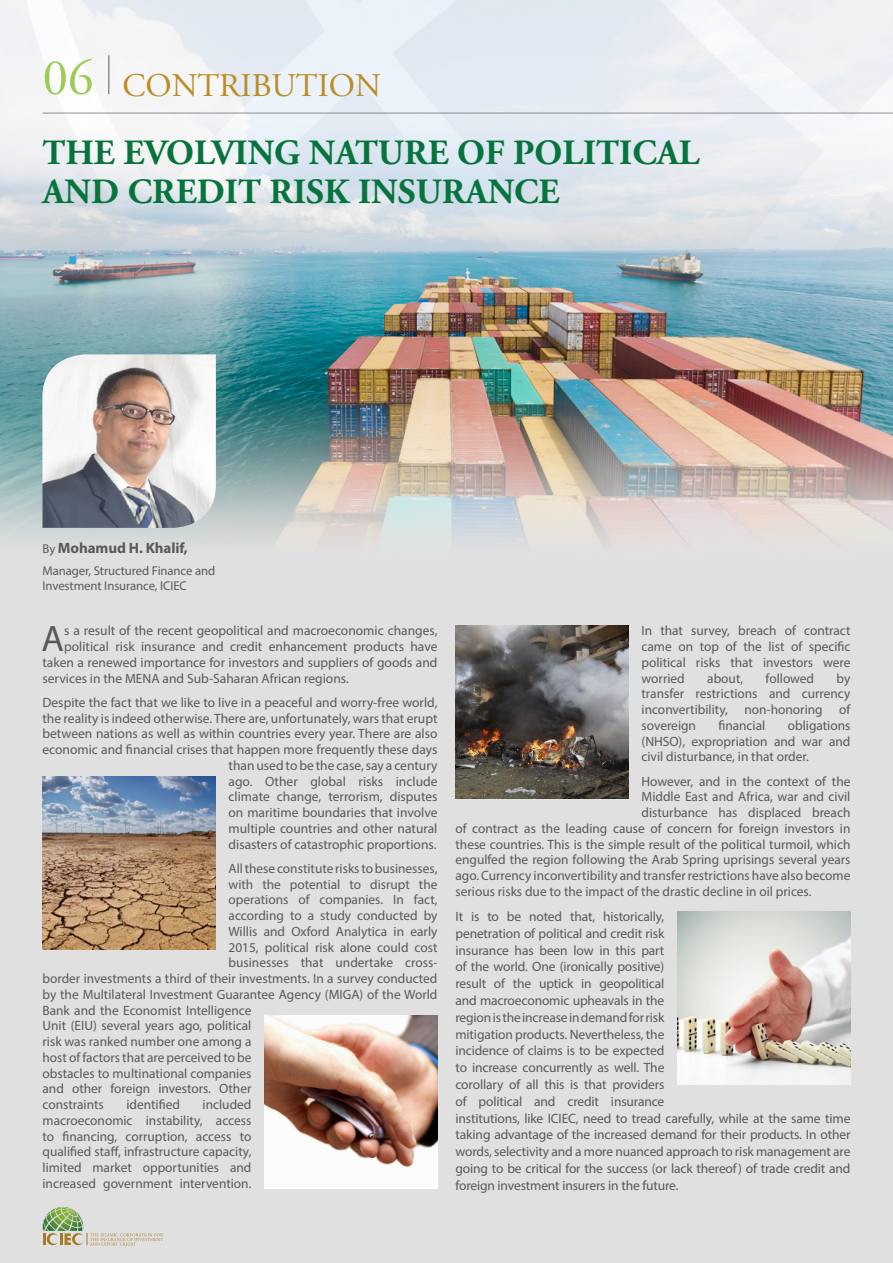
<style>
.page{position:relative;width:893px;height:1263px;background:#fff}
.page>*{position:absolute;margin:0;border:0;box-sizing:border-box;transform-origin:0 0}
.t1{font:36.9px "Myriad Pro";color:#58595b}
.t2{font:700 35.4px/38.7px "Adobe Garamond Pro";color:#08743d}
.t3{font:33px "Adobe Garamond Pro";color:#ba8d27}
.t4{font:700 15px "Myriad Pro";letter-spacing:-.005em;color:#58595b}
.t5{font:13.5px/15.8px "Myriad Pro";color:#58595b;text-align:justify}
.t6{font:12.75px/15px "Myriad Pro";letter-spacing:-.005em;color:#58595b}
.s1{font-size:51px;color:#8dc63f}
.s2{font-weight:400;font-size:12.75px}
</style>
<div class="page">
<img style="left:0;top:0;width:893px;height:1263px">
<img style="left:43px;top:776px;width:173px;height:173px">
<img style="left:264px;top:1015px;width:173px;height:173px">
<img style="left:455px;top:625px;width:174px;height:173px">
<img style="left:43px;top:355px;width:173px;height:173px">
<img style="left:677px;top:911px;width:173px;height:173px">
<h3 class="t3" style="left:43px;top:65px;width:340px"><span class="s1">06</span> CONTRIBUTION</h3>
<h2 class="t2" style="left:43px;top:134px;width:659px">THE EVOLVING NATURE OF POLITICAL<br>AND CREDIT RISK INSURANCE</h2>
<p class="t4" style="left:43px;top:539px;width:147px"><span class="s2">By</span> Mohamud H. Khalif,</p>
<p class="t6" style="left:43px;top:563px;width:174px">Manager, Structured Finance and<br>Investment Insurance, ICIEC</p>
<h1 class="t1" style="left:42px;top:616px;width:24px">A</h1>
<p class="t5" style="left:64px;top:623px;width:375px">s a result of the recent geopolitical and macroeconomic changes,</p>
<p class="t5" style="left:64px;top:638px;width:375px">political risk insurance and credit enhancement products have</p>
<p class="t5" style="left:43px;top:654px;width:396px">taken a renewed importance for investors and suppliers of goods and</p>
<p class="t5" style="left:43px;top:670px;width:308px">services in the MENA and Sub-Saharan African regions.</p>
<p class="t5" style="left:43px;top:694px;width:396px;text-align:right">Despite the fact that we like to live in a peaceful and worry-free world, the reality is indeed otherwise. There are, unfortunately, wars that erupt between nations as well as within countries every year. There are also economic and financial crises that happen more frequently these days than used to be the case, say a century<br>ago. Other global risks include<br>climate change, terrorism, disputes<br>on maritime boundaries that involve<br>multiple countries and other natural<br>disasters of catastrophic proportions.</p>
<p class="t5" style="left:229px;top:860px;width:210px">All these constitute risks to businesses,</p>
<p class="t5" style="left:229px;top:876px;width:210px">with the potential to disrupt the</p>
<p class="t5" style="left:229px;top:892px;width:210px">operations of companies. In fact,</p>
<p class="t5" style="left:229px;top:907px;width:210px">according to a study conducted by</p>
<p class="t5" style="left:229px;top:923px;width:210px">Willis and Oxford Analytica in early</p>
<p class="t5" style="left:229px;top:939px;width:210px">2015, political risk alone could cost</p>
<p class="t5" style="left:229px;top:955px;width:210px">businesses that undertake cross-</p>
<p class="t5" style="left:43px;top:970px;width:396px">border investments a third of their investments. In a survey conducted</p>
<p class="t5" style="left:43px;top:986px;width:396px">by the Multilateral Investment Guarantee Agency (MIGA) of the World</p>
<p class="t5" style="left:43px;top:1002px;width:210px">Bank and the Economist Intelligence</p>
<p class="t5" style="left:43px;top:1018px;width:210px">Unit (EIU) several years ago, political</p>
<p class="t5" style="left:43px;top:1033px;width:210px">risk was ranked number one among a</p>
<p class="t5" style="left:43px;top:1049px;width:210px">host of factors that are perceived to be</p>
<p class="t5" style="left:43px;top:1065px;width:210px">obstacles to multinational companies</p>
<p class="t5" style="left:43px;top:1081px;width:210px">and other foreign investors. Other</p>
<p class="t5" style="left:43px;top:1096px;width:63px">constraints</p>
<p class="t5" style="left:126px;top:1096px;width:55px">identified</p>
<p class="t5" style="left:43px;top:1096px;width:210px;text-indent:160px">included macroeconomic instability, access to financing, corruption, access to qualified staff, infrastructure capacity, limited market opportunities and increased government intervention.</p>
<p class="t5" style="left:641px;top:623px;width:210px">In that survey, breach of contract came on top of the list of specific political risks that investors were worried</p>
<p class="t5" style="left:707px;top:670px;width:37px">about,</p>
<p class="t5" style="left:766px;top:670px;width:50px">followed</p>
<p class="t5" style="left:641px;top:670px;width:210px;text-indent:195px">by transfer restrictions and currency inconvertibility, non-honoring of sovereign</p>
<p class="t5" style="left:718px;top:717px;width:48px">financial</p>
<p class="t5" style="left:641px;top:717px;width:210px;text-indent:146px">obligations (NHSO), expropriation and war and civil disturbance, in that order.</p>
<p class="t5" style="left:641px;top:773px;width:210px">However, and in the context of the</p>
<p class="t5" style="left:641px;top:789px;width:210px">Middle East and Africa, war and civil</p>
<p class="t5" style="left:641px;top:804px;width:210px">disturbance has displaced breach</p>
<p class="t5" style="left:455px;top:820px;width:396px">of contract as the leading cause of concern for foreign investors in</p>
<p class="t5" style="left:455px;top:836px;width:396px">these countries. This is the simple result of the political turmoil, which</p>
<p class="t5" style="left:455px;top:852px;width:396px">engulfed the region following the Arab Spring uprisings several years</p>
<p class="t5" style="left:455px;top:867px;width:396px">ago. Currency inconvertibility and transfer restrictions have also become</p>
<p class="t5" style="left:455px;top:883px;width:358px">serious risks due to the impact of the drastic decline in oil prices.</p>
<p class="t5" style="left:455px;top:908px;width:396px;line-height:16.8px;text-align:left">It is to be noted that, historically,<br>penetration of political and credit risk<br>insurance has been low in this part<br>of the world. One (ironically positive)<br>result of the uptick in geopolitical<br>and macroeconomic upheavals in the<br>region is the increase in demand for risk<br>mitigation products. Nevertheless, the<br>incidence of claims is to be expected<br>to increase concurrently as well. The<br>corollary of all this is that providers<br>of political and credit insurance<br>institutions, like ICIEC, need to tread carefully, while at the same time taking advantage of the increased demand for their products. In other words, selectivity and a more nuanced approach to risk management are going to be critical for the success (or lack thereof) of trade credit and foreign investment insurers in the future.</p>
</div>
